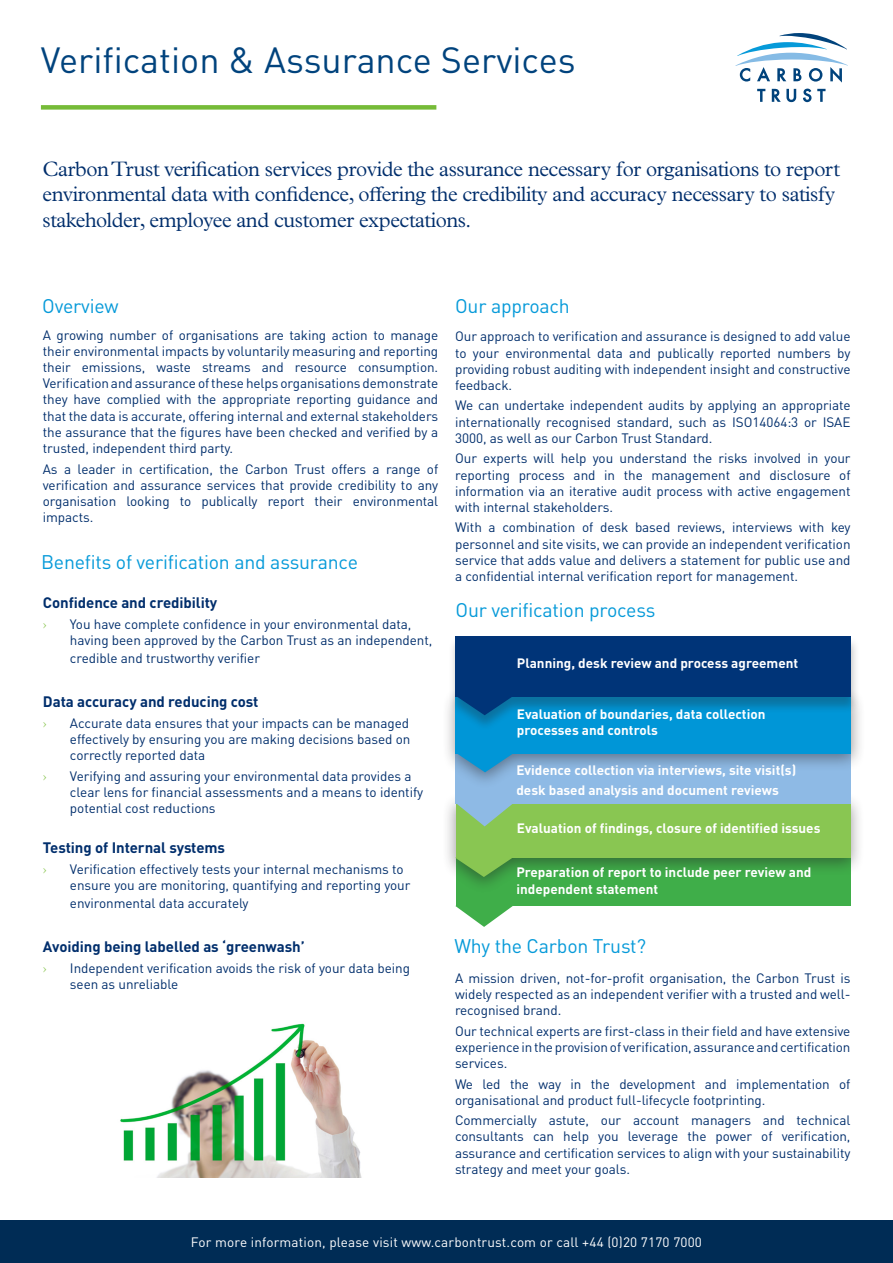
<style>
.page{position:relative;width:893px;height:1263px;background:#fff}
.page>*{position:absolute;margin:0;border:0;box-sizing:border-box;transform-origin:0 0}
.t1{font:36px "DINOT";color:#01437d}
._02_Pullout{font:300 21px/25.2px "Plantin MT Std";letter-spacing:-.02em;color:#002e6c}
.Subhead_1__13_5pt_sp{font:19.5px "DINOT";letter-spacing:-.01em;color:#069ad9}
._06_Body{font:700 15px "DINOT";letter-spacing:-.005em;color:#002e6c}
._06_Body-2{font:13.5px/16.2px "DINOT";letter-spacing:-.005em;color:#002e6c;text-align:justify}
.t2{font:700 13.5px/16.2px "DINOT";color:#fff}
._12_More_info{font:13.5px "DINOT";letter-spacing:.01em;color:#fff}
.t3{font:13.5px "Koz Min Pr 6 N";color:#89c650}
</style>
<div class="page">
<div style="left:0;top:1220px;width:893px;height:43px;background:#002c55"></div>
<div style="left:41px;top:105px;width:395px;height:5px;background:#76bb38"></div>
<svg style="left:757px;top:89px;width:8px;height:13px"></svg>
<svg style="left:817px;top:89px;width:8px;height:13px"></svg>
<svg style="left:803px;top:89px;width:8px;height:13px"></svg>
<svg style="left:735px;top:33px;width:113px;height:50px"></svg>
<svg style="left:772px;top:89px;width:24px;height:13px"></svg>
<img style="left:120px;top:1023px;width:242px;height:155px">
<div style="left:456px;top:854px;width:394px;height:52px;background:#3fae49"></div>
<svg style="left:455px;top:906px;width:58px;height:21px"></svg>
<div style="left:442px;top:791px;width:423px;height:103px;background:#231f20;opacity:.47"></div>
<div style="left:456px;top:801px;width:394px;height:57px;background:#89c652"></div>
<svg style="left:455px;top:858px;width:58px;height:19px"></svg>
<div style="left:456px;top:746px;width:395px;height:57px;background:#8ebae5"></div>
<svg style="left:456px;top:803px;width:57px;height:23px"></svg>
<div style="left:441px;top:687px;width:424px;height:103px;background:#231f20;opacity:.47"></div>
<div style="left:456px;top:697px;width:395px;height:56px;background:#0096d7"></div>
<svg style="left:456px;top:753px;width:58px;height:19px"></svg>
<div style="left:448px;top:636px;width:411px;height:95px;background:#231f20;opacity:.3"></div>
<div style="left:456px;top:636px;width:395px;height:61px;background:#003478"></div>
<svg style="left:456px;top:697px;width:57px;height:18px"></svg>
<p class="t1" style="left:41px;top:38px;width:536px">Verification &amp; Assurance Services</p>
<p class="_02_Pullout" style="left:43px;top:157px;width:799px">Carbon Trust verification services provide the assurance necessary for organisations to report environmental data with confidence, offering the credibility and accuracy necessary to satisfy stakeholder, employee and customer expectations.</p>
<p class="Subhead_1__13_5pt_sp" style="left:42px;top:294px;width:78px">Overview</p>
<p class="_06_Body-2" style="left:43px;top:326px;width:397px">A growing number of organisations are taking action to manage their environmental impacts by voluntarily measuring and reporting their emissions, waste streams and resource consumption.<br>Verification and assurance of these helps organisations demonstrate they have complied with the appropriate reporting guidance and that the data is accurate, offering internal and external stakeholders the assurance that the figures have been checked and verified by a trusted, independent third party.</p>
<p class="_06_Body-2" style="left:43px;top:460px;width:397px">As a leader in certification, the Carbon Trust offers a range of verification and assurance services that provide credibility to any organisation looking to publically report their environmental impacts.</p>
<p class="Subhead_1__13_5pt_sp" style="left:41px;top:550px;width:318px">Benefits of verification and assurance</p>
<p class="_06_Body" style="left:43px;top:593px;width:176px">Confidence and credibility</p>
<p class="t3" style="left:43px;top:616px;width:5px">›</p>
<p class="_06_Body-2" style="left:70px;top:615px;width:364px">You have complete confidence in your environmental data, having been approved by the Carbon Trust as an independent,</p>
<p class="_06_Body-2" style="left:70px;top:649px;width:192px">credible and trustworthy verifier</p>
<p class="_06_Body" style="left:43px;top:692px;width:217px">Data accuracy and reducing cost</p>
<p class="t3" style="left:43px;top:715px;width:5px">›</p>
<p class="_06_Body-2" style="left:70px;top:714px;width:342px">Accurate data ensures that your impacts can be managed effectively by ensuring you are making decisions based on correctly reported data</p>
<p class="t3" style="left:43px;top:768px;width:5px">›</p>
<p class="_06_Body-2" style="left:70px;top:767px;width:355px;text-align:left">Verifying and assuring your environmental data provides a clear lens for financial assessments and a means to identify potential cost reductions</p>
<p class="_06_Body" style="left:43px;top:838px;width:184px">Testing of Internal systems</p>
<p class="t3" style="left:43px;top:861px;width:5px">›</p>
<p class="_06_Body-2" style="left:70px;top:860px;width:342px">Verification effectively tests your internal mechanisms to ensure you are monitoring, quantifying and reporting your</p>
<p class="_06_Body-2" style="left:70px;top:895px;width:180px">environmental data accurately</p>
<p class="_06_Body" style="left:43px;top:937px;width:263px">Avoiding being labelled as ‘greenwash’</p>
<p class="t3" style="left:43px;top:960px;width:5px">›</p>
<p class="_06_Body-2" style="left:70px;top:960px;width:341px">Independent verification avoids the risk of your data being seen as unreliable</p>
<p class="Subhead_1__13_5pt_sp" style="left:455px;top:294px;width:116px">Our approach</p>
<p class="_06_Body-2" style="left:455px;top:328px;width:397px">Our approach to verification and assurance is designed to add value to your environmental data and publically reported numbers by providing robust auditing with independent insight and constructive feedback.</p>
<p class="_06_Body-2" style="left:455px;top:397px;width:397px">We can undertake independent audits by applying an appropriate internationally recognised standard, such as ISO14064:3 or ISAE 3000, as well as our Carbon Trust Standard.</p>
<p class="_06_Body-2" style="left:455px;top:450px;width:397px">Our experts will help you understand the risks involved in your reporting process and in the management and disclosure of information via an iterative audit process with active engagement with internal stakeholders.</p>
<p class="_06_Body-2" style="left:455px;top:519px;width:397px">With a combination of desk based reviews, interviews with key personnel and site visits, we can provide an independent verification service that adds value and delivers a statement for public use and a confidential internal verification report for management.</p>
<p class="Subhead_1__13_5pt_sp" style="left:455px;top:598px;width:201px">Our verification process</p>
<p class="t2" style="left:517px;top:654px;width:283px">Planning, desk review and process agreement</p>
<p class="t2" style="left:517px;top:706px;width:250px">Evaluation of boundaries, data collection processes and controls</p>
<p class="t2" style="left:516px;top:760px;width:281px;line-height:19.8px">Evidence collection via interviews, site visit(s) desk based analysis and document reviews</p>
<p class="t2" style="left:517px;top:820px;width:305px">Evaluation of findings, closure of identified issues</p>
<p class="t2" style="left:516px;top:864px;width:296px">Preparation of report to include peer review and independent statement</p>
<p class="Subhead_1__13_5pt_sp" style="left:454px;top:933px;width:193px">Why the Carbon Trust?</p>
<p class="_06_Body-2" style="left:455px;top:970px;width:397px">A mission driven, not-for-profit organisation, the Carbon Trust is widely respected as an independent verifier with a trusted and well&shy;recognised brand.</p>
<p class="_06_Body-2" style="left:455px;top:1022px;width:397px">Our technical experts are first-class in their field and have extensive experience in the provision of verification, assurance and certification services.</p>
<p class="_06_Body-2" style="left:455px;top:1075px;width:397px">We led the way in the development and implementation of organisational and product full-lifecycle footprinting.</p>
<p class="_06_Body-2" style="left:455px;top:1112px;width:397px">Commercially astute, our account managers and technical consultants can help you leverage the power of verification, assurance and certification services to align with your sustainability strategy and meet your goals.</p>
<p class="_12_More_info" style="left:191px;top:1233px;width:513px">For more information, please visit www.carbontrust.com or call +44 (0)20 7170 7000</p>
</div>
